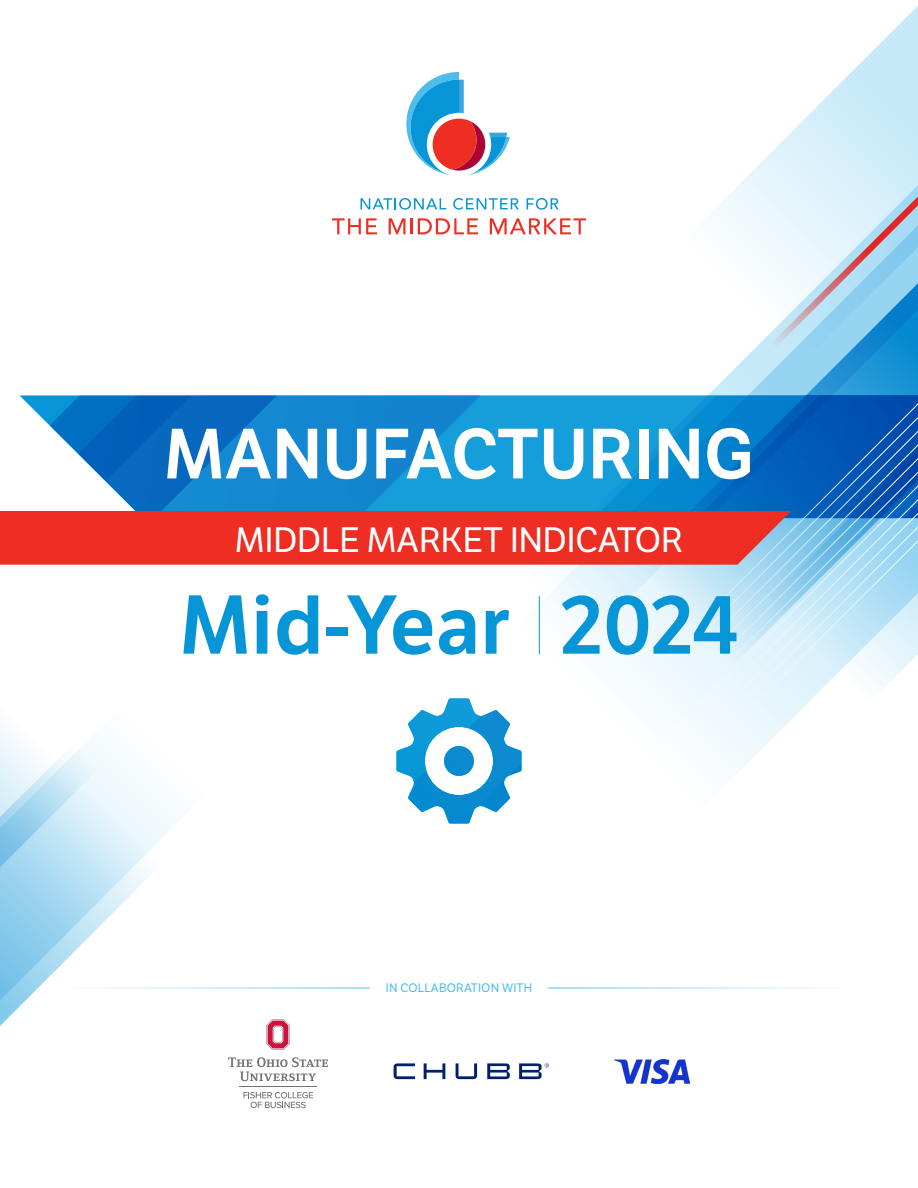
<style>
.page{position:relative;width:918px;height:1188px;background:#fff}
.page>*{position:absolute;margin:0;border:0;box-sizing:border-box;transform-origin:0 0}
.t1{font:81px "LFT Etica SB";letter-spacing:-.005em;color:#0696d7}
.t2{font:69px "LFT Etica SB";color:#fff}
.t3{font:34.35px "LFT Etica";color:#fff}
.t4{font:12px "LFT Etica";letter-spacing:.02em;color:#4fbdec}
</style>
<div class="page">
<svg style="left:867px;top:6px;width:51px;height:51px;fill:#ccecf9"></svg>
<svg style="left:0;top:771px;width:206px;height:255px"></svg>
<svg style="left:0;top:727px;width:124px;height:215px"></svg>
<svg style="left:0;top:395px;width:503px;height:170px;background:#6c729b"></svg>
<svg style="left:503px;top:57px;width:415px;height:508px"></svg>
<svg style="left:510px;top:64px;width:408px;height:707px"></svg>
<svg style="left:524px;top:78px;width:394px;height:693px"></svg>
<svg style="left:530px;top:85px;width:388px;height:686px"></svg>
<svg style="left:551px;top:105px;width:367px;height:667px"></svg>
<svg style="left:397px;top:699px;width:124px;height:125px"></svg>
<svg style="left:360px;top:198px;width:86px;height:12px"></svg>
<svg style="left:453px;top:198px;width:66px;height:12px"></svg>
<svg style="left:527px;top:198px;width:32px;height:12px"></svg>
<svg style="left:332px;top:218px;width:45px;height:16px"></svg>
<svg style="left:389px;top:218px;width:16px;height:16px"></svg>
<svg style="left:411px;top:218px;width:67px;height:16px"></svg>
<svg style="left:490px;top:218px;width:96px;height:16px"></svg>
<svg style="left:406px;top:72px;width:104px;height:103px"></svg>
<hr style="left:539px;top:596px;width:1px;height:58px;background:#0696d7">
<hr style="left:67px;top:988px;width:303px;height:1px;background:#4fbdec">
<hr style="left:548px;top:988px;width:303px;height:1px;background:#4fbdec">
<svg style="left:394px;top:1063px;width:155px;height:16px"></svg>
<img style="left:615px;top:1059px;width:75px;height:25px">
<svg style="left:228px;top:1057px;width:100px;height:24px"></svg>
<svg style="left:266px;top:1019px;width:24px;height:31px"></svg>
<hr style="left:239px;top:1086px;width:78px;height:1px;background:#717271">
<svg style="left:243px;top:1092px;width:70px;height:16px"></svg>
<p class="t2" style="left:164px;top:412px;width:592px">MANUFACTURING</p>
<p class="t3" style="left:235px;top:520px;width:450px">MIDDLE MARKET INDICATOR</p>
<p class="t1" style="left:179px;top:576px;width:561px">Mid-Year 2024</p>
<p class="t4" style="left:386px;top:980px;width:148px">IN COLLABORATION WITH</p>
</div>
